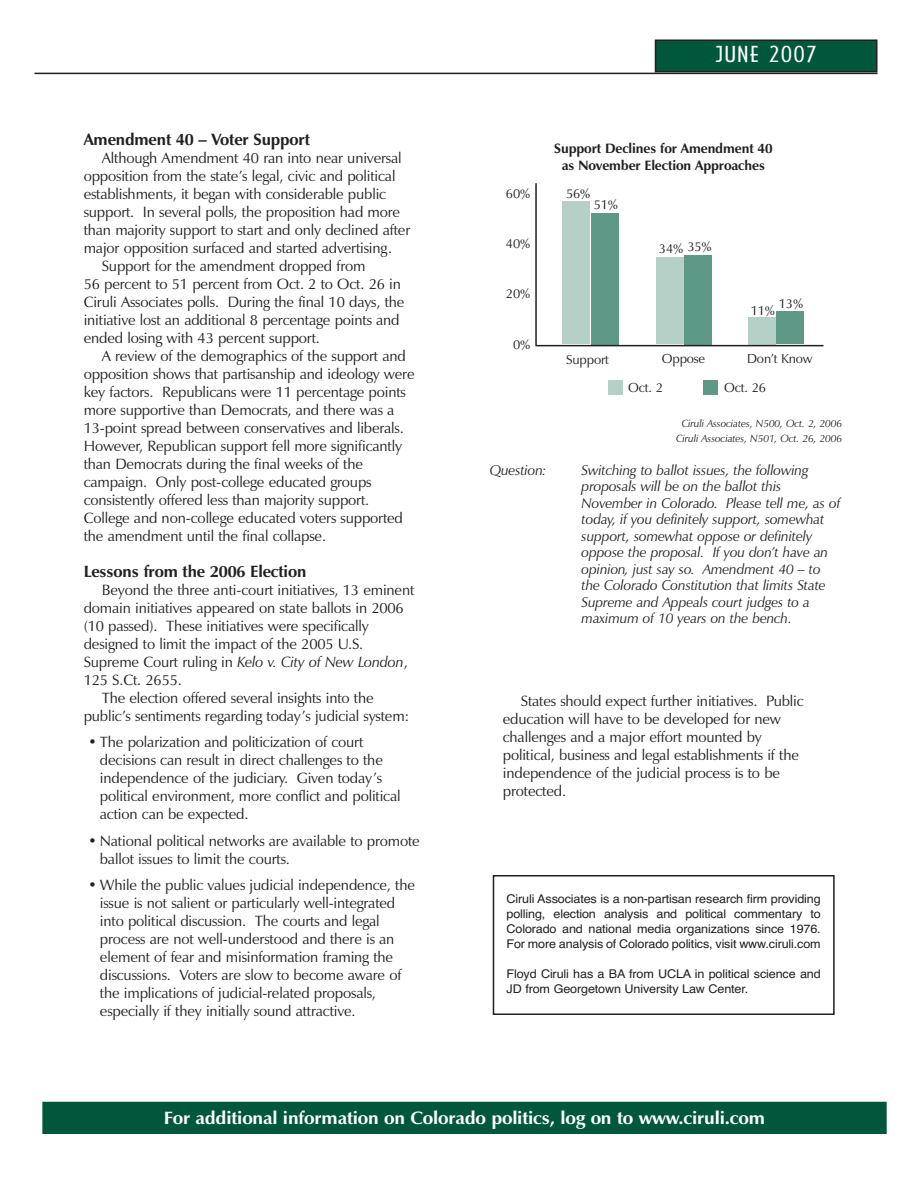
<style>
.page{position:relative;width:918px;height:1188px;background:#fff}
.page>*{position:absolute;margin:0;border:0;box-sizing:border-box;transform-origin:0 0}
.t1{font:21px "Arquitectura";letter-spacing:.055em;color:#fff;scale:1.25 1}
.t2{font:700 18px "Zapf Humanist 601 BT";letter-spacing:-.01em;color:#fff;scale:1.05 1}
.t3{font:700 16.5px "Zapf Humanist 601 BT";letter-spacing:-.01em;color:#231f20}
.t4{font:15px/18px "Zapf Humanist 601 BT";letter-spacing:-.01em;color:#231f20}
.t5{font:italic 14.25px/16.5px "Zapf Humanist 601 BT";letter-spacing:-.01em;color:#231f20}
.t6{font:700 13.8px/17.1px "Zapf Humanist 601 BT";letter-spacing:-.01em;color:#231f20;text-align:center}
.t7{font:13.2px "Zapf Humanist 601 BT";letter-spacing:-.01em;color:#231f20}
.t8{font:12px/15px "Helvetica";letter-spacing:-.01em;color:#231f20;text-align:justify;scale:1.05 1}
.t9{font:italic 10.5px/15px "Zapf Humanist 601 BT";letter-spacing:-.01em;color:#231f20;text-align:center}
.s1{font-style:italic}
</style>
<div class="page">
<div style="left:656px;top:40px;width:221px;height:32px;background:#00573c"></div>
<div style="left:655px;top:39px;width:223px;height:33px;border:2px solid #231f20"></div>
<hr style="left:34px;top:73px;width:844px;height:1px;background:#231f20">
<div style="left:43px;top:1103px;width:843px;height:30px;background:#00573c"></div>
<div style="left:42px;top:1102px;width:845px;height:32px;border:2px solid #00573c"></div>
<div style="left:563px;top:201px;width:27px;height:143px;background:#b5d0c7"></div>
<div style="left:656px;top:258px;width:27px;height:86px;background:#b5d0c7"></div>
<div style="left:591px;top:213px;width:27px;height:131px;background:#5e9988"></div>
<div style="left:684px;top:255px;width:27px;height:89px;background:#5e9988"></div>
<div style="left:749px;top:317px;width:27px;height:27px;background:#b5d0c7"></div>
<div style="left:776px;top:312px;width:27px;height:32px;background:#5e9988"></div>
<div style="left:703px;top:380px;width:14px;height:15px;background:#5e9988"></div>
<div style="left:608px;top:380px;width:14px;height:15px;background:#b5d0c7"></div>
<hr style="left:535px;top:345px;width:289px;height:1px;background:#231f20">
<hr style="left:535px;top:183px;width:2px;height:162px;background:#231f20">
<div style="left:493px;top:875px;width:342px;height:140px;border:2px solid #231f20"></div>
<p class="t3" style="left:84px;top:132px;width:228px">Amendment 40 – Voter Support</p>
<p class="t4" style="left:102px;top:150px;width:301px">Although Amendment 40 ran into near universal</p>
<p class="t4" style="left:84px;top:168px;width:313px">opposition from the state’s legal, civic and political</p>
<p class="t4" style="left:84px;top:186px;width:304px">establishments, it began with considerable public</p>
<p class="t4" style="left:84px;top:204px;width:318px">support. In several polls, the proposition had more</p>
<p class="t4" style="left:84px;top:222px;width:328px">than majority support to start and only declined after</p>
<p class="t4" style="left:84px;top:240px;width:310px">major opposition surfaced and started advertising.</p>
<p class="t4" style="left:102px;top:258px;width:265px">Support for the amendment dropped from</p>
<p class="t4" style="left:84px;top:276px;width:319px">56 percent to 51 percent from Oct. 2 to Oct. 26 in</p>
<p class="t4" style="left:84px;top:294px;width:322px">Ciruli Associates polls. During the final 10 days, the</p>
<p class="t4" style="left:84px;top:312px;width:317px">initiative lost an additional 8 percentage points and</p>
<p class="t4" style="left:84px;top:330px;width:238px">ended losing with 43 percent support.</p>
<p class="t4" style="left:102px;top:348px;width:306px">A review of the demographics of the support and</p>
<p class="t4" style="left:84px;top:366px;width:332px">opposition shows that partisanship and ideology were</p>
<p class="t4" style="left:84px;top:384px;width:324px">key factors. Republicans were 11 percentage points</p>
<p class="t4" style="left:84px;top:402px;width:312px">more supportive than Democrats, and there was a</p>
<p class="t4" style="left:84px;top:420px;width:322px">13-point spread between conservatives and liberals.</p>
<p class="t4" style="left:84px;top:438px;width:320px">However, Republican support fell more significantly</p>
<p class="t4" style="left:84px;top:456px;width:281px">than Democrats during the final weeks of the</p>
<p class="t4" style="left:84px;top:474px;width:289px">campaign. Only post-college educated groups</p>
<p class="t4" style="left:84px;top:492px;width:287px">consistently offered less than majority support.</p>
<p class="t4" style="left:84px;top:510px;width:321px">College and non-college educated voters supported</p>
<p class="t4" style="left:84px;top:528px;width:244px">the amendment until the final collapse.</p>
<p class="t3" style="left:84px;top:564px;width:224px">Lessons from the 2006 Election</p>
<p class="t4" style="left:102px;top:582px;width:314px">Beyond the three anti-court initiatives, 13 eminent</p>
<p class="t4" style="left:84px;top:600px;width:322px">domain initiatives appeared on state ballots in 2006</p>
<p class="t4" style="left:84px;top:618px;width:287px">(10 passed). These initiatives were specifically</p>
<p class="t4" style="left:84px;top:636px;width:281px">designed to limit the impact of the 2005 U.S.</p>
<p class="t4" style="left:84px;top:654px;width:326px">Supreme Court ruling in <span class="s1">Kelo v. City of New London</span>,</p>
<p class="t4" style="left:84px;top:672px;width:100px">125 S.Ct. 2655.</p>
<p class="t4" style="left:102px;top:690px;width:273px">The election offered several insights into the</p>
<p class="t4" style="left:84px;top:708px;width:327px">public’s sentiments regarding today’s judicial system:</p>
<p class="t4" style="left:100px;top:735px;width:302px;text-indent:-12px">• The polarization and politicization of court decisions can result in direct challenges to the independence of the judiciary. Given today’s political environment, more conflict and political action can be expected.</p>
<p class="t4" style="left:100px;top:833px;width:322px;text-indent:-12px">• National political networks are available to promote ballot issues to limit the courts.</p>
<p class="t4" style="left:100px;top:878px;width:317px;text-indent:-12px">• While the public values judicial independence, the issue is not salient or particularly well-integrated into political discussion. The courts and legal process are not well-understood and there is an element of fear and misinformation framing the discussions. Voters are slow to become aware of the implications of judicial-related proposals, especially if they initially sound attractive.</p>
<h1 class="t1" style="left:716px;top:44px;width:82px">JUNE 2007</h1>
<p class="t6" style="left:554px;top:141px;width:220px">Support Declines for Amendment 40 as November Election Approaches</p>
<p class="t7" style="left:506px;top:188px;width:26px">60%</p>
<p class="t7" style="left:566px;top:188px;width:26px">56%</p>
<p class="t7" style="left:506px;top:238px;width:26px">40%</p>
<p class="t7" style="left:506px;top:288px;width:26px">20%</p>
<p class="t7" style="left:513px;top:339px;width:19px">0%</p>
<p class="t7" style="left:566px;top:354px;width:44px">Support</p>
<p class="t7" style="left:662px;top:353px;width:45px">Oppose</p>
<p class="t7" style="left:747px;top:354px;width:67px">Don’t Know</p>
<p class="t7" style="left:628px;top:382px;width:36px">Oct. 2</p>
<p class="t7" style="left:724px;top:382px;width:43px">Oct. 26</p>
<p class="t7" style="left:594px;top:199px;width:26px">51%</p>
<p class="t7" style="left:659px;top:242px;width:54px">34% 35%</p>
<p class="t7" style="left:779px;top:299px;width:26px">13%</p>
<p class="t7" style="left:751px;top:305px;width:26px">11%</p>
<p class="t9" style="left:676px;top:417px;width:168px">Ciruli Associates, N500, Oct. 2, 2006<br>Ciruli Associates, N501, Oct. 26, 2006</p>
<p class="t5" style="left:490px;top:463px;width:58px">Question:</p>
<p class="t5" style="left:582px;top:463px;width:260px">Switching to ballot issues, the following proposals will be on the ballot this November in Colorado. Please tell me, as of today, if you definitely support, somewhat support, somewhat oppose or definitely oppose the proposal. If you don’t have an opinion, just say so. Amendment 40 – to the Colorado Constitution that limits State Supreme and Appeals court judges to a maximum of 10 years on the bench.</p>
<p class="t4" style="left:503px;top:693px;width:302px;text-indent:18px">States should expect further initiatives. Public education will have to be developed for new challenges and a major effort mounted by political, business and legal establishments if the independence of the judicial process is to be protected.</p>
<p class="t8" style="left:507px;top:892px;width:301px">Ciruli Associates is a non-partisan research firm providing polling, election analysis and political commentary to Colorado and national media organizations since 1976.<br>For more analysis of Colorado politics, visit www.ciruli.com</p>
<p class="t8" style="left:507px;top:967px;width:301px">Floyd Ciruli has a BA from UCLA in political science and<br>JD from Georgetown University Law Center.</p>
<p class="t2" style="left:164px;top:1111px;width:574px">For additional information on Colorado politics, log on to www.ciruli.com</p>
</div>
